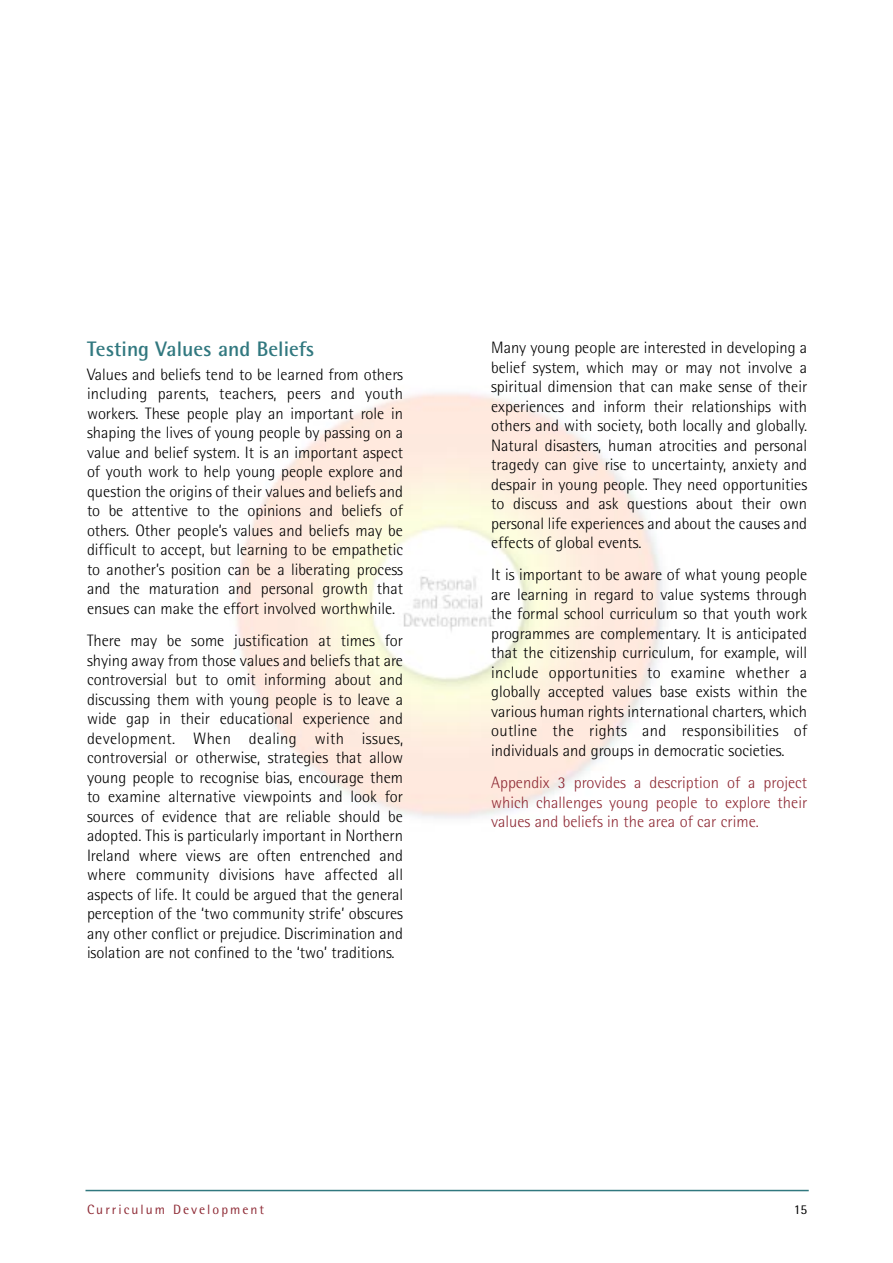
<style>
.page{position:relative;width:893px;height:1263px;background:#fff}
.page>*{position:absolute;margin:0;border:0;box-sizing:border-box;transform-origin:0 0}
.t1{font:700 21px "Rotis Semi Sans";color:#31787f}
.t2{font:300 16.5px/19.5px "Rotis Semi Sans";color:#000;text-align:justify}
.t3{font:300 16.5px/19.5px "Rotis Semi Sans";color:#8e2a35;text-align:justify}
.t4{font:13.5px "Rotis Semi Sans";letter-spacing:.15em;color:#8e2a35}
.t5{font:13.5px "Rotis Semi Sans";color:#000}
</style>
<div class="page">
<img style="left:86px;top:243px;width:723px;height:722px;border-radius:50%">
<hr style="left:85px;top:1190px;width:723px;height:1px;background:#31787f">
<p class="t1" style="left:87px;top:342px;width:229px">Testing Values and Beliefs</p>
<p class="t2" style="left:87px;top:366px;width:317px">Values and beliefs tend to be learned from others including parents, teachers, peers and youth workers. These people play an important role in shaping the lives of young people by passing on a value and belief system. It is an important aspect of youth work to help young people explore and question the origins of their values and beliefs and to be attentive to the opinions and beliefs of others. Other people’s values and beliefs may be difficult to accept, but learning to be empathetic to another’s position can be a liberating process and the maturation and personal growth that ensues can make the effort involved worthwhile.</p>
<p class="t2" style="left:87px;top:632px;width:317px">There may be some justification at times for shying away from those values and beliefs that are controversial but to omit informing about and discussing them with young people is to leave a wide gap in their educational experience and development. When dealing with issues, controversial or otherwise, strategies that allow young people to recognise bias, encourage them to examine alternative viewpoints and look for sources of evidence that are reliable should be adopted. This is particularly important in Northern Ireland where views are often entrenched and where community divisions have affected all aspects of life. It could be argued that the general perception of the ‘two community strife’ obscures any other conflict or prejudice. Discrimination and isolation are not confined to the ‘two’ traditions.</p>
<p class="t2" style="left:491px;top:339px;width:317px">Many young people are interested in developing a belief system, which may or may not involve a spiritual dimension that can make sense of their experiences and inform their relationships with others and with society, both locally and globally.<br>Natural disasters, human atrocities and personal tragedy can give rise to uncertainty, anxiety and despair in young people. They need opportunities to discuss and ask questions about their own personal life experiences and about the causes and effects of global events.</p>
<p class="t2" style="left:491px;top:567px;width:317px">It is important to be aware of what young people are learning in regard to value systems through the formal school curriculum so that youth work programmes are complementary. It is anticipated that the citizenship curriculum, for example, will include opportunities to examine whether a globally accepted values base exists within the various human rights international charters, which outline the rights and responsibilities of individuals and groups in democratic societies.</p>
<p class="t3" style="left:491px;top:774px;width:317px">Appendix 3 provides a description of a project which challenges young people to explore their values and beliefs in the area of car crime.</p>
<p class="t4" style="left:87px;top:1205px;width:179px">Curriculum Development</p>
<p class="t5" style="left:793px;top:1205px;width:15px">15</p>
</div>
